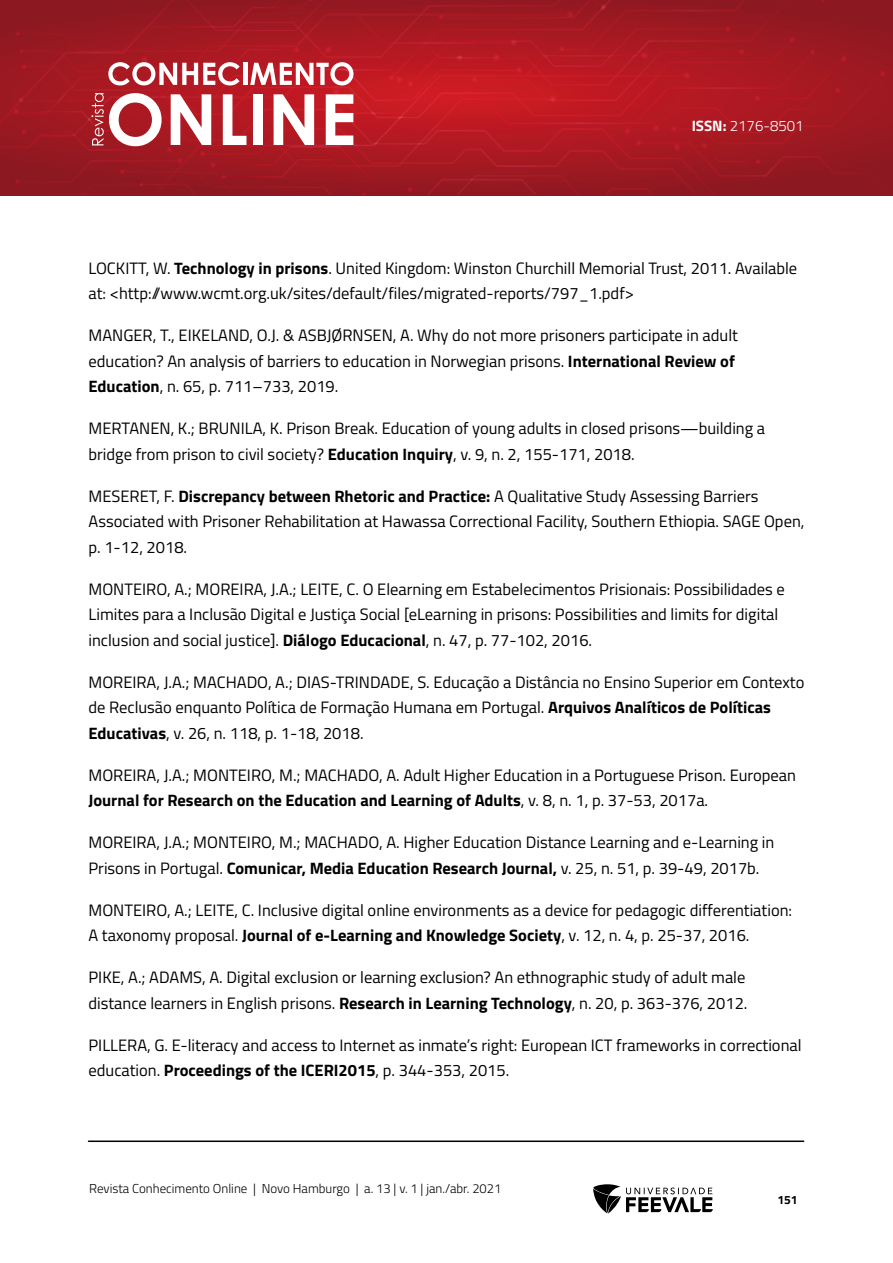
<style>
.page{position:relative;width:893px;height:1263px;background:#fff}
.page>*{position:absolute;margin:0;border:0;box-sizing:border-box;transform-origin:0 0}
.t1{font:16.5px/25.5px "Titillium Web";color:#000}
.t2{font:300 15px "Titillium Web";color:#fff}
.t3{font:300 12.9px "Titillium Web";color:#000}
.t4{font:700 12px "Titillium Web";color:#000}
.s1{font-weight:700}
</style>
<div class="page">
<svg style="left:593px;top:1184px;width:120px;height:29px"></svg>
<hr style="left:88px;top:1140px;width:716px;height:2px;background:#000">
<svg style="left:0;top:0;width:889px;height:196px;background:#a9242d"></svg>
<p class="t2" style="left:692px;top:115px;width:114px"><span class="s1">ISSN:</span> 2176-8501</p>
<p class="t1" style="left:88px;top:254px;width:710px">LOCKITT, W. <span class="s1">Technology in prisons</span>. United Kingdom: Winston Churchill Memorial Trust, 2011. Available at: &lt;http://www.wcmt.org.uk/sites/default/files/migrated-reports/797_1.pdf&gt;</p>
<p class="t1" style="left:88px;top:322px;width:651px">MANGER, T., EIKELAND, O.J. &amp; ASBJØRNSEN, A. Why do not more prisoners participate in adult education? An analysis of barriers to education in Norwegian prisons. <span class="s1">International Review of<br>Education</span>, n. 65, p. 711–733, 2019.</p>
<p class="t1" style="left:88px;top:415px;width:678px">MERTANEN, K.; BRUNILA, K. Prison Break. Education of young adults in closed prisons—building a bridge from prison to civil society? <span class="s1">Education Inquiry</span>, v. 9, n. 2, 155-171, 2018.</p>
<p class="t1" style="left:88px;top:482px;width:717px">MESERET, F. <span class="s1">Discrepancy between Rhetoric and Practice:</span> A Qualitative Study Assessing Barriers<br>Associated with Prisoner Rehabilitation at Hawassa Correctional Facility, Southern Ethiopia. SAGE Open, p. 1-12, 2018.</p>
<p class="t1" style="left:88px;top:575px;width:698px">MONTEIRO, A.; MOREIRA, J.A.; LEITE, C. O Elearning em Estabelecimentos Prisionais: Possibilidades e<br>Limites para a Inclusão Digital e Justiça Social [eLearning in prisons: Possibilities and limits for digital inclusion and social justice]. <span class="s1">Diálogo Educacional</span>, n. 47, p. 77-102, 2016.</p>
<p class="t1" style="left:88px;top:668px;width:717px">MOREIRA, J.A.; MACHADO, A.; DIAS-TRINDADE, S. Educação a Distância no Ensino Superior em Contexto de Reclusão enquanto Política de Formação Humana em Portugal. <span class="s1">Arquivos Analíticos de Políticas<br>Educativas</span>, v. 26, n. 118, p. 1-18, 2018.</p>
<p class="t1" style="left:88px;top:761px;width:709px">MOREIRA, J.A.; MONTEIRO, M.; MACHADO, A. Adult Higher Education in a Portuguese Prison. European<br><span class="s1">Journal for Research on the Education and Learning of Adults</span>, v. 8, n. 1, p. 37-53, 2017a.</p>
<p class="t1" style="left:88px;top:829px;width:687px">MOREIRA, J.A.; MONTEIRO, M.; MACHADO, A. Higher Education Distance Learning and e-Learning in<br>Prisons in Portugal. <span class="s1">Comunicar, Media Education Research Journal,</span> v. 25, n. 51, p. 39-49, 2017b.</p>
<p class="t1" style="left:88px;top:896px;width:705px">MONTEIRO, A.; LEITE, C. Inclusive digital online environments as a device for pedagogic differentiation:<br>A taxonomy proposal. <span class="s1">Journal of e-Learning and Knowledge Society</span>, v. 12, n. 4, p. 25-37, 2016.</p>
<p class="t1" style="left:88px;top:964px;width:660px">PIKE, A.; ADAMS, A. Digital exclusion or learning exclusion? An ethnographic study of adult male distance learners in English prisons. <span class="s1">Research in Learning Technology</span>, n. 20, p. 363-376, 2012.</p>
<p class="t1" style="left:88px;top:1031px;width:715px">PILLERA, G. E-literacy and access to Internet as inmate’s right: European ICT frameworks in correctional education. <span class="s1">Proceedings of the ICERI2015</span>, p. 344-353, 2015.</p>
<p class="t3" style="left:89px;top:1179px;width:414px">Revista Conhecimento Online | Novo Hamburgo | a. 13 | v. 1 | jan./abr. 2021</p>
<p class="t4" style="left:777px;top:1190px;width:22px">151</p>
</div>
